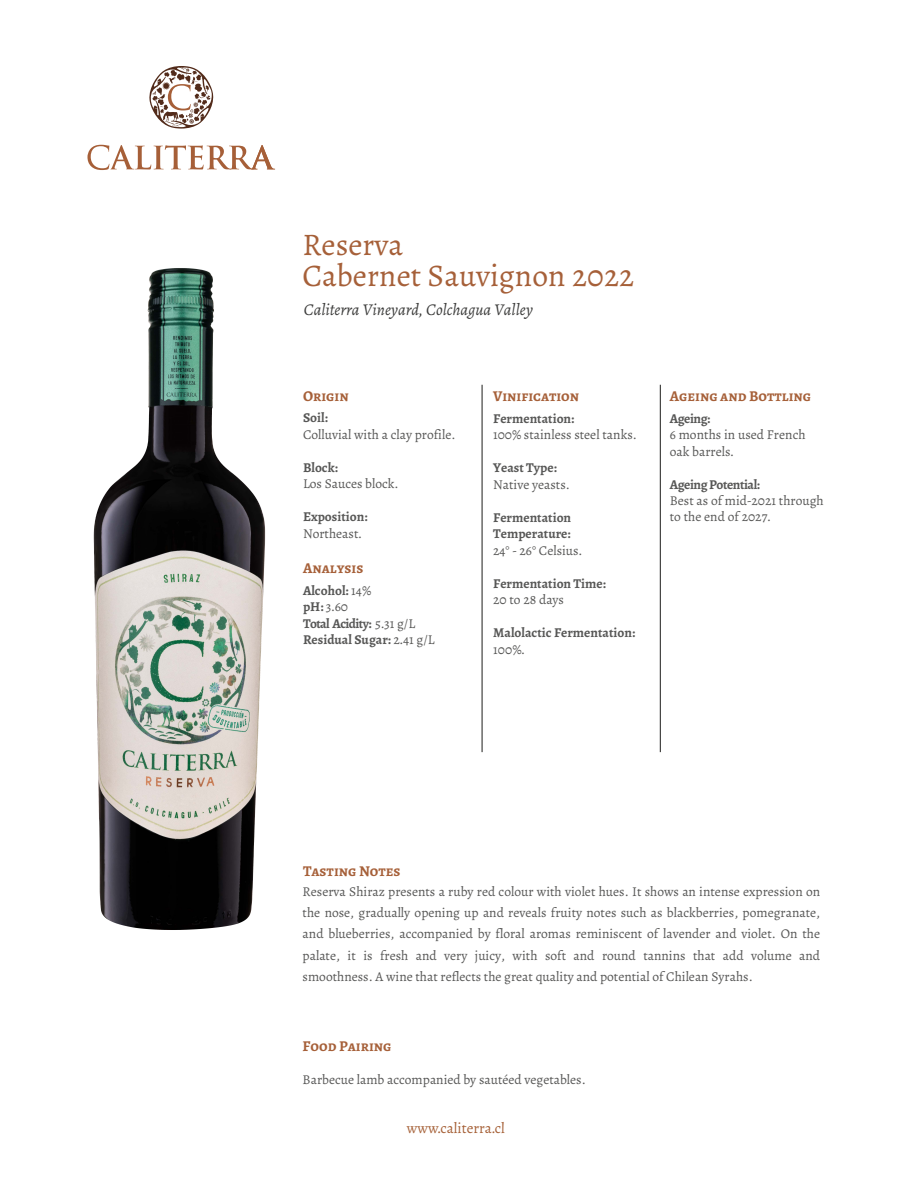
<style>
.page{position:relative;width:918px;height:1188px;background:#fff}
.page>*{position:absolute;margin:0;border:0;box-sizing:border-box;transform-origin:0 0}
.t1{font:31.5px/31.5px "Alegreya";color:#a66039}
.t2{font:italic 16.5px "Alegreya";color:#3c3c3b}
.t3{font:700 15px "Alegreya SC";color:#a66039}
.t4{font:15px "Alegreya";color:#a66138}
.t5{font:13.5px/21px "Alegreya";color:#575756}
.t6{font:700 13.5px/16.5px "Alegreya";color:#575756}
.t7{font:700 13.5px "Alegreya";letter-spacing:-.03em;color:#575756}
.s1{font-weight:400}
</style>
<div class="page">
<hr style="left:482px;top:385px;width:1px;height:367px;background:#1d1d1b">
<hr style="left:660px;top:385px;width:1px;height:367px;background:#1d1d1b">
<svg style="left:149px;top:66px;width:65px;height:63px"></svg>
<svg style="left:87px;top:145px;width:188px;height:25px"></svg>
<img style="left:93px;top:268px;width:173px;height:662px">
<h1 class="t1" style="left:302px;top:229px;width:333px">Reserva<br>Cabernet Sauvignon 2022</h1>
<p class="t2" style="left:304px;top:299px;width:231px">Caliterra Vineyard, Colchagua Valley</p>
<p class="t3" style="left:303px;top:385px;width:47px">Origin</p>
<p class="t6" style="left:303px;top:409px;width:26px">Soil:</p>
<p class="t5" style="left:303px;top:424px;width:154px">Colluvial with a clay profile.</p>
<p class="t6" style="left:303px;top:459px;width:36px">Block:</p>
<p class="t5" style="left:303px;top:473px;width:97px">Los Sauces block.</p>
<p class="t6" style="left:303px;top:508px;width:66px">Exposition:</p>
<p class="t5" style="left:303px;top:523px;width:60px">Northeast.</p>
<p class="t3" style="left:303px;top:557px;width:62px">Analysis</p>
<p class="t6" style="left:303px;top:582px;width:133px">Alcohol: <span class="s1">14%<br></span>pH: <span class="s1">3.60<br></span>Total Acidity: <span class="s1">5.31 g/L<br></span>Residual Sugar: <span class="s1">2.41 g/L</span></p>
<p class="t3" style="left:493px;top:385px;width:88px">Vinification</p>
<p class="t6" style="left:493px;top:410px;width:83px">Fermentation:</p>
<p class="t5" style="left:493px;top:424px;width:145px">100% stainless steel tanks.</p>
<p class="t6" style="left:493px;top:459px;width:65px">Yeast Type:</p>
<p class="t5" style="left:493px;top:474px;width:78px">Native yeasts.</p>
<p class="t6" style="left:493px;top:509px;width:80px">Fermentation<br>Temperature:</p>
<p class="t5" style="left:493px;top:540px;width:90px">24° - 26° Celsius.</p>
<p class="t6" style="left:493px;top:575px;width:114px">Fermentation Time:</p>
<p class="t5" style="left:493px;top:589px;width:72px">20 to 28 days</p>
<p class="t6" style="left:493px;top:624px;width:144px">Malolactic Fermentation:</p>
<p class="t5" style="left:493px;top:639px;width:33px">100%.</p>
<p class="t3" style="left:670px;top:385px;width:143px">Ageing and Bottling</p>
<p class="t6" style="left:670px;top:410px;width:42px">Ageing:</p>
<p class="t5" style="left:670px;top:426px;width:137px;line-height:16.5px">6 months in used French oak barrels.</p>
<p class="t7" style="left:670px;top:475px;width:92px">Ageing Potential:</p>
<p class="t5" style="left:670px;top:492px;width:155px;line-height:16.5px">Best as of mid-2021 through to the end of 2027.</p>
<p class="t3" style="left:303px;top:860px;width:99px">Tasting Notes</p>
<p class="t5" style="left:303px;top:881px;width:519px;text-align:justify">Reserva Shiraz presents a ruby red colour with violet hues. It shows an intense expression on the nose, gradually opening up and reveals fruity notes such as blackberries, pomegranate, and blueberries, accompanied by floral aromas reminiscent of lavender and violet. On the palate, it is fresh and very juicy, with soft and round tannins that add volume and smoothness. A wine that reflects the great quality and potential of Chilean Syrahs.</p>
<p class="t3" style="left:303px;top:1035px;width:90px">Food Pairing</p>
<p class="t5" style="left:303px;top:1069px;width:285px">Barbecue lamb accompanied by sautéed vegetables.</p>
<p class="t4" style="left:407px;top:1118px;width:99px">www.caliterra.cl</p>
</div>
